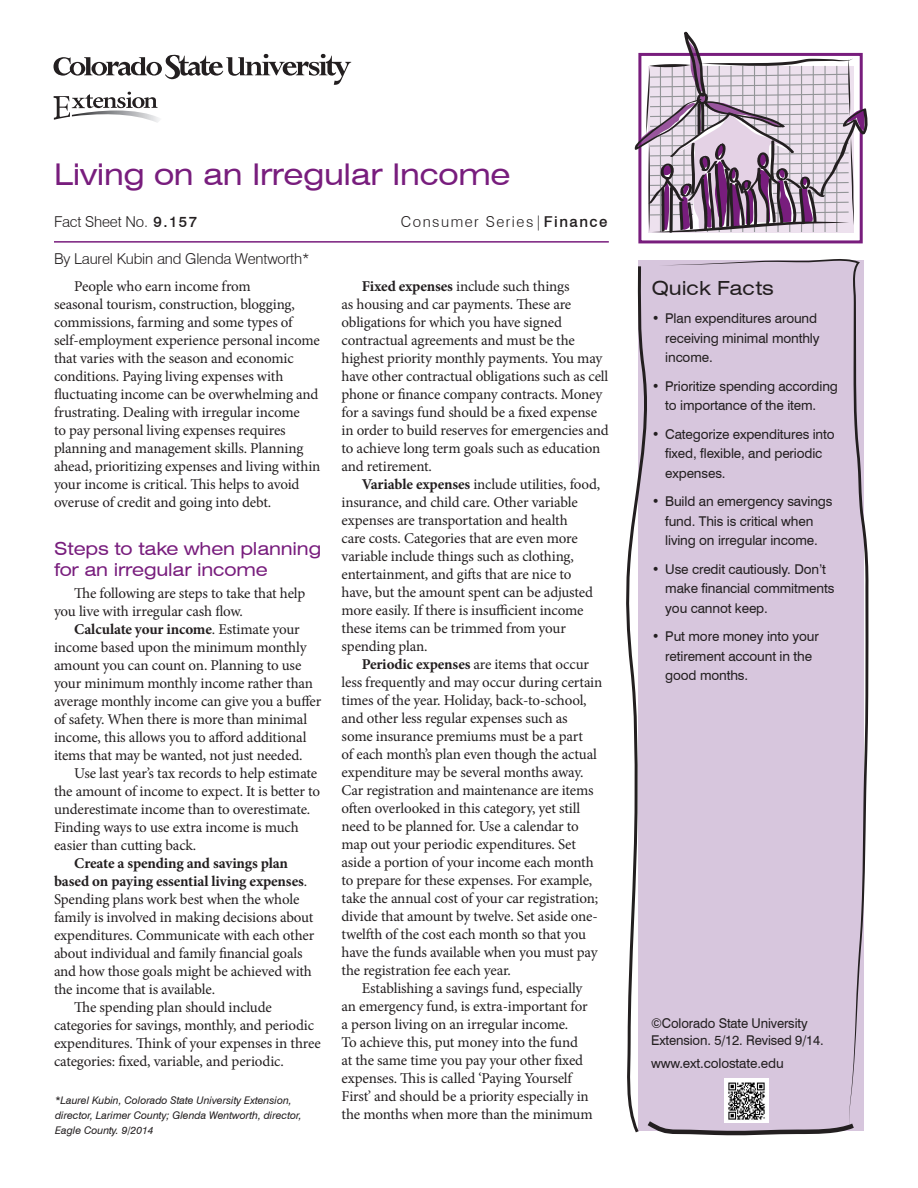
<style>
.page{position:relative;width:918px;height:1188px;background:#fff}
.page>*{position:absolute;margin:0;border:0;box-sizing:border-box;transform-origin:0 0}
.t1{font:expanded 30px "Swiss 721 BT";letter-spacing:-.01em;color:#781d7d}
.QF_subhead{font:expanded 19.5px "Swiss 721 BT";color:#231f20}
.subhead_1{font:expanded 18px/21px "Swiss 721 BT";letter-spacing:-.01em;color:#781d7d}
.body{font:15px/18px "Minion Pro";letter-spacing:-.01em;color:#231f20}
.author{font:300 15px "Swiss 721 BT";letter-spacing:-.01em;color:#231f20}
.author-2{font:300 15px "Swiss 721 BT";letter-spacing:.1em;color:#231f20}
.copyright{font:13.5px/19.5px "Swiss 721 BT";letter-spacing:-.01em;color:#231f20}
.author_info{font:italic 10.5px/15px "Swiss 721 BT";color:#231f20}
.s1{font-weight:500}
.s2{font-weight:700}
</style>
<div class="page">
<svg style="left:659px;top:259px;width:210px;height:870px;fill:#d7c6dd"></svg>
<div style="left:626px;top:263px;width:233px;height:873px;background:#d7c6dd"></div>
<div style="left:638px;top:53px;width:225px;height:190px;border:3px solid #781d7d"></div>
<svg style="left:634px;top:31px;width:234px;height:202px"></svg>
<svg style="left:54px;top:92px;width:105px;height:31px"></svg>
<svg style="left:53px;top:53px;width:298px;height:32px"></svg>
<hr style="left:54px;top:241px;width:555px;height:2px;background:#781d7d">
<img style="left:725px;top:1079px;width:44px;height:43px">
<p class="t1" style="left:54px;top:156px;width:458px">Living on an Irregular Income</p>
<p class="author" style="left:54px;top:212px;width:145px">Fact Sheet No. <span class="s1">9.157</span></p>
<p class="author-2" style="left:401px;top:212px;width:208px">Consumer Series|<span class="s1">Finance</span></p>
<p class="author" style="left:54px;top:249px;width:257px">By Laurel Kubin and Glenda Wentworth*</p>
<p class="body" style="left:54px;top:277px;width:268px;text-indent:20px">People who earn income from<br>seasonal tourism, construction, blogging, commissions, farming and some types of self-employment experience personal income that varies with the season and economic conditions. Paying living expenses with fluctuating income can be overwhelming and frustrating. Dealing with irregular income<br>to pay personal living expenses requires planning and management skills. Planning ahead, prioritizing expenses and living within your income is critical. This helps to avoid overuse of credit and going into debt.</p>
<p class="subhead_1" style="left:54px;top:538px;width:269px">Steps to take when planning for an irregular income</p>
<p class="body" style="left:54px;top:584px;width:253px;text-indent:20px">The following are steps to take that help you live with irregular cash flow.</p>
<p class="body" style="left:54px;top:620px;width:269px;text-indent:20px"><span class="s2">Calculate your income</span>. Estimate your income based upon the minimum monthly amount you can count on. Planning to use your minimum monthly income rather than average monthly income can give you a buffer of safety. When there is more than minimal income, this allows you to afford additional items that may be wanted, not just needed.</p>
<p class="body" style="left:54px;top:764px;width:268px;text-indent:20px">Use last year’s tax records to help estimate the amount of income to expect. It is better to underestimate income than to overestimate.<br>Finding ways to use extra income is much easier than cutting back.</p>
<p class="body" style="left:54px;top:854px;width:262px;text-indent:20px"><span class="s2">Create a spending and savings plan based on paying essential living expenses</span>.<br>Spending plans work best when the whole family is involved in making decisions about expenditures. Communicate with each other about individual and family financial goals and how those goals might be achieved with the income that is available.</p>
<p class="body" style="left:54px;top:998px;width:268px;text-indent:20px">The spending plan should include categories for savings, monthly, and periodic expenditures. Think of your expenses in three categories: fixed, variable, and periodic.</p>
<p class="author_info" style="left:55px;top:1093px;width:248px">*Laurel Kubin, Colorado State University Extension, director, Larimer County; Glenda Wentworth, director,<br>Eagle County. 9/2014</p>
<p class="body" style="left:342px;top:277px;width:269px;text-indent:20px"><span class="s2">Fixed expenses</span> include such things<br>as housing and car payments. These are obligations for which you have signed contractual agreements and must be the highest priority monthly payments. You may have other contractual obligations such as cell phone or finance company contracts. Money for a savings fund should be a fixed expense in order to build reserves for emergencies and to achieve long term goals such as education and retirement.</p>
<p class="body" style="left:342px;top:475px;width:260px;text-indent:20px"><span class="s2">Variable expenses</span> include utilities, food, insurance, and child care. Other variable expenses are transportation and health<br>care costs. Categories that are even more variable include things such as clothing, entertainment, and gifts that are nice to have, but the amount spent can be adjusted more easily. If there is insufficient income these items can be trimmed from your spending plan.</p>
<p class="body" style="left:342px;top:655px;width:262px;text-indent:20px"><span class="s2">Periodic expenses</span> are items that occur less frequently and may occur during certain times of the year. Holiday, back-to-school, and other less regular expenses such as some insurance premiums must be a part<br>of each month’s plan even though the actual expenditure may be several months away.<br>Car registration and maintenance are items often overlooked in this category, yet still need to be planned for. Use a calendar to map out your periodic expenditures. Set aside a portion of your income each month to prepare for these expenses. For example, take the annual cost of your car registration; divide that amount by twelve. Set aside one&shy;twelfth of the cost each month so that you have the funds available when you must pay the registration fee each year.</p>
<p class="body" style="left:342px;top:979px;width:253px;text-indent:20px">Establishing a savings fund, especially an emergency fund, is extra-important for a person living on an irregular income.<br>To achieve this, put money into the fund<br>at the same time you pay your other fixed expenses. This is called ‘Paying Yourself First’ and should be a priority especially in the months when more than the minimum</p>
<p class="QF_subhead" style="left:652px;top:276px;width:124px">Quick Facts</p>
<p class="copyright" style="left:665px;top:308px;width:156px;text-indent:-14px">• Plan expenditures around receiving minimal monthly income.</p>
<p class="copyright" style="left:665px;top:376px;width:174px;text-indent:-14px">• Prioritize spending according to importance of the item.</p>
<p class="copyright" style="left:665px;top:424px;width:171px;text-indent:-14px">• Categorize expenditures into fixed, flexible, and periodic expenses.</p>
<p class="copyright" style="left:652px;top:491px;width:182px;text-align:center">• Build an emergency savings fund. This is critical when living on irregular income.</p>
<p class="copyright" style="left:665px;top:559px;width:171px;text-indent:-14px">• Use credit cautiously. Don’t make financial commitments you cannot keep.</p>
<p class="copyright" style="left:665px;top:626px;width:155px;text-indent:-14px">• Put more money into your retirement account in the good months.</p>
<p class="copyright" style="left:651px;top:1015px;width:174px;line-height:16.5px">©Colorado State University<br>Extension. 5/12. Revised 9/14.</p>
<p class="copyright" style="left:651px;top:1053px;width:134px">www.ext.colostate.edu</p>
</div>
